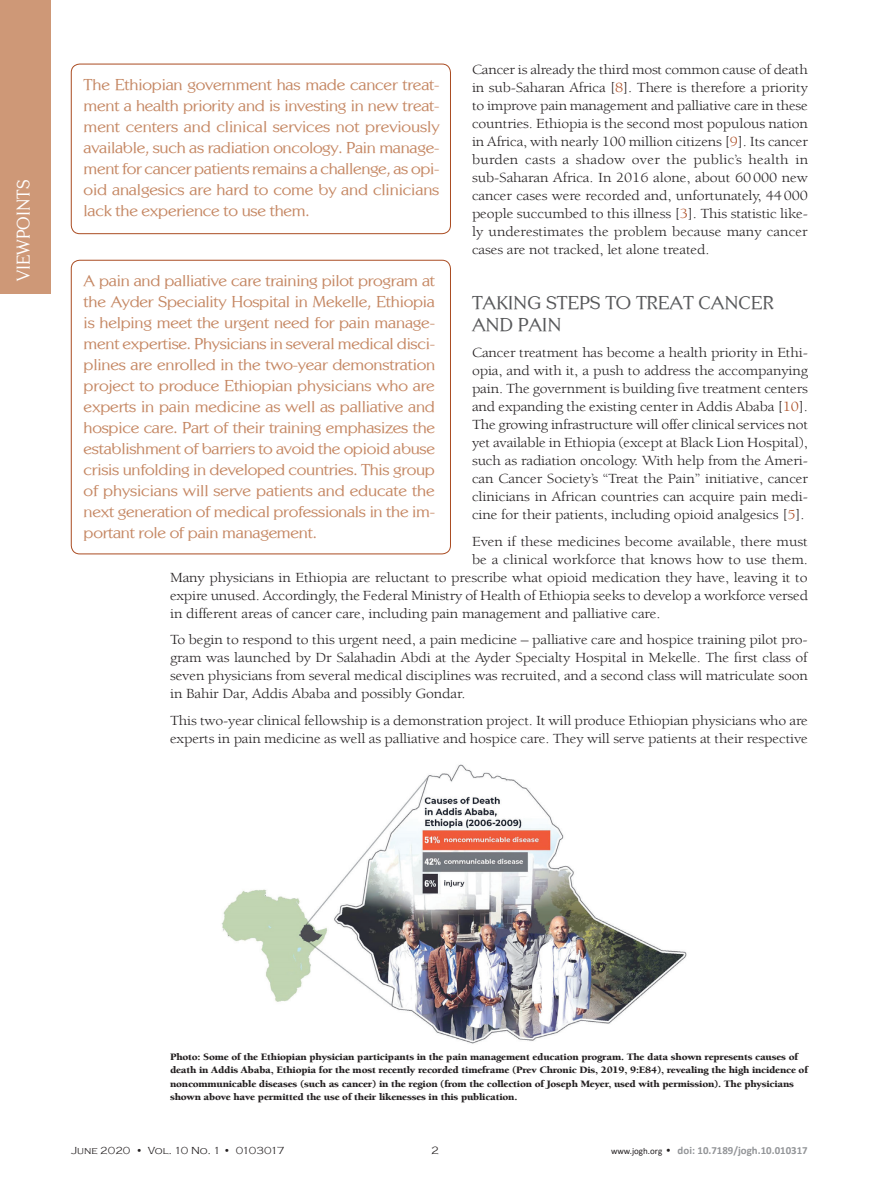
<style>
.page{position:relative;width:893px;height:1191px;background:#fff}
.page>*{position:absolute;margin:0;border:0;box-sizing:border-box;transform-origin:0 0}
.t1{font:18.6px/21px "Centabel";letter-spacing:-.01em;color:#57585a;scale:1.11 1}
.t2{font:18px "Centabel";color:#fff}
.t3{font:15.6px/21px "Centabel";letter-spacing:-.02em;color:#c58763;text-align:justify;scale:1.11 1}
.t4{font:14.25px/18px "Berkeley Std";letter-spacing:-.01em;color:#231f20;text-align:justify;scale:1.11 1}
.t5{font:700 10.95px "Calibri";color:#939598}
.t6{font:300 10.95px "Copperplate Gothic";color:#231f20}
.t7{font:300 10.5px "Copperplate Gothic";color:#231f20}
.t8{font:900 10.05px/13.5px "Berkeley Std";letter-spacing:-.02em;color:#231f20;scale:1.11 1}
.s1{color:#aa4c22}
.s2{font-weight:400;font-size:9px;color:#231f20}
.s3{font-family:"Copperplate Gothic";font-weight:300;color:#231f20}
</style>
<div class="page">
<div style="left:0;top:0;width:51px;height:293px;background:#ce9877"></div>
<div style="left:71px;top:64px;width:380px;height:170px;border:1px solid #aa4c22;border-radius:9px"></div>
<img style="left:221px;top:764px;width:466px;height:280px">
<div style="left:71px;top:260px;width:380px;height:294px;border:1px solid #aa4c22;border-radius:9px"></div>
<p class="t2" style="left:13px;top:281px;width:103px;rotate:-90deg">VIEWPOINTS</p>
<p class="t4" style="left:472px;top:61px;width:304px">Cancer is already the third most common cause of death in sub-Saharan Africa [<span class="s1">8</span>]. There is therefore a priority to improve pain management and palliative care in these countries. Ethiopia is the second most populous nation in Africa, with nearly 100 million citizens [<span class="s1">9</span>]. Its cancer burden casts a shadow over the public’s health in sub-Saharan Africa. In 2016 alone, about 60000 new cancer cases were recorded and, unfortunately, 44000 people succumbed to this illness [<span class="s1">3</span>]. This statistic like&shy;ly underestimates the problem because many cancer cases are not tracked, let alone treated.</p>
<h1 class="t1" style="left:472px;top:292px;width:273px">TAKING STEPS TO TREAT CANCER<br>AND PAIN</h1>
<p class="t4" style="left:472px;top:344px;width:304px">Cancer treatment has become a health priority in Ethi&shy;opia, and with it, a push to address the accompanying pain. The government is building five treatment centers and expanding the existing center in Addis Ababa [<span class="s1">10</span>].<br>The growing infrastructure will offer clinical services not yet available in Ethiopia (except at Black Lion Hospital), such as radiation oncology. With help from the Ameri&shy;can Cancer Society’s “Treat the Pain” initiative, cancer clinicians in African countries can acquire pain medi&shy;cine for their patients, including opioid analgesics [<span class="s1">5</span>].</p>
<p class="t4" style="left:472px;top:532px;width:304px">Even if these medicines become available, there must</p>
<p class="t4" style="left:472px;top:550px;width:304px">be a clinical workforce that knows how to use them.</p>
<p class="t4" style="left:170px;top:568px;width:576px">Many physicians in Ethiopia are reluctant to prescribe what opioid medication they have, leaving it to</p>
<p class="t4" style="left:170px;top:586px;width:576px">expire unused. Accordingly, the Federal Ministry of Health of Ethiopia seeks to develop a workforce versed</p>
<p class="t4" style="left:170px;top:604px;width:443px">in different areas of cancer care, including pain management and palliative care.</p>
<p class="t4" style="left:170px;top:631px;width:576px">To begin to respond to this urgent need, a pain medicine – palliative care and hospice training pilot pro&shy;gram was launched by Dr Salahadin Abdi at the Ayder Specialty Hospital in Mekelle. The first class of seven physicians from several medical disciplines was recruited, and a second class will matriculate soon in Bahir Dar, Addis Ababa and possibly Gondar.</p>
<p class="t4" style="left:170px;top:711px;width:576px">This two-year clinical fellowship is a demonstration project. It will produce Ethiopian physicians who are experts in pain medicine as well as palliative and hospice care. They will serve patients at their respective</p>
<p class="t3" style="left:84px;top:74px;width:322px">The Ethiopian government has made cancer treat&shy;ment a health priority and is investing in new treat&shy;ment centers and clinical services not previously available, such as radiation oncology. Pain manage&shy;ment for cancer patients remains a challenge, as opi&shy;oid analgesics are hard to come by and clinicians lack the experience to use them.</p>
<p class="t3" style="left:84px;top:270px;width:318px">A pain and palliative care training pilot program at the Ayder Speciality Hospital in Mekelle, Ethiopia is helping meet the urgent need for pain manage&shy;ment expertise. Physicians in several medical disci&shy;plines are enrolled in the two-year demonstration project to produce Ethiopian physicians who are experts in pain medicine as well as palliative and hospice care. Part of their training emphasizes the establishment of barriers to avoid the opioid abuse crisis unfolding in developed countries. This group of physicians will serve patients and educate the next generation of medical professionals in the im&shy;portant role of pain management.</p>
<p class="t8" style="left:170px;top:1050px;width:576px">Photo: Some of the Ethiopian physician participants in the pain management education program. The data shown represents causes of death in Addis Ababa, Ethiopia for the most recently recorded timeframe (Prev Chronic Dis, 2019, 9:E84), revealing the high incidence of noncommunicable diseases (such as cancer) in the region (from the collection of Joseph Meyer, used with permission). The physicians shown above have permitted the use of their likenesses in this publication.</p>
<p class="t7" style="left:71px;top:1144px;width:215px">June 2020 • Vol. 10 No. 1 • 0103017</p>
<p class="t6" style="left:431px;top:1144px;width:9px">2</p>
<p class="t5" style="left:611px;top:1142px;width:198px"><span class="s2">www.jogh.org</span> <span class="s3">•</span> doi: 10.7189/jogh.10.010317</p>
</div>
